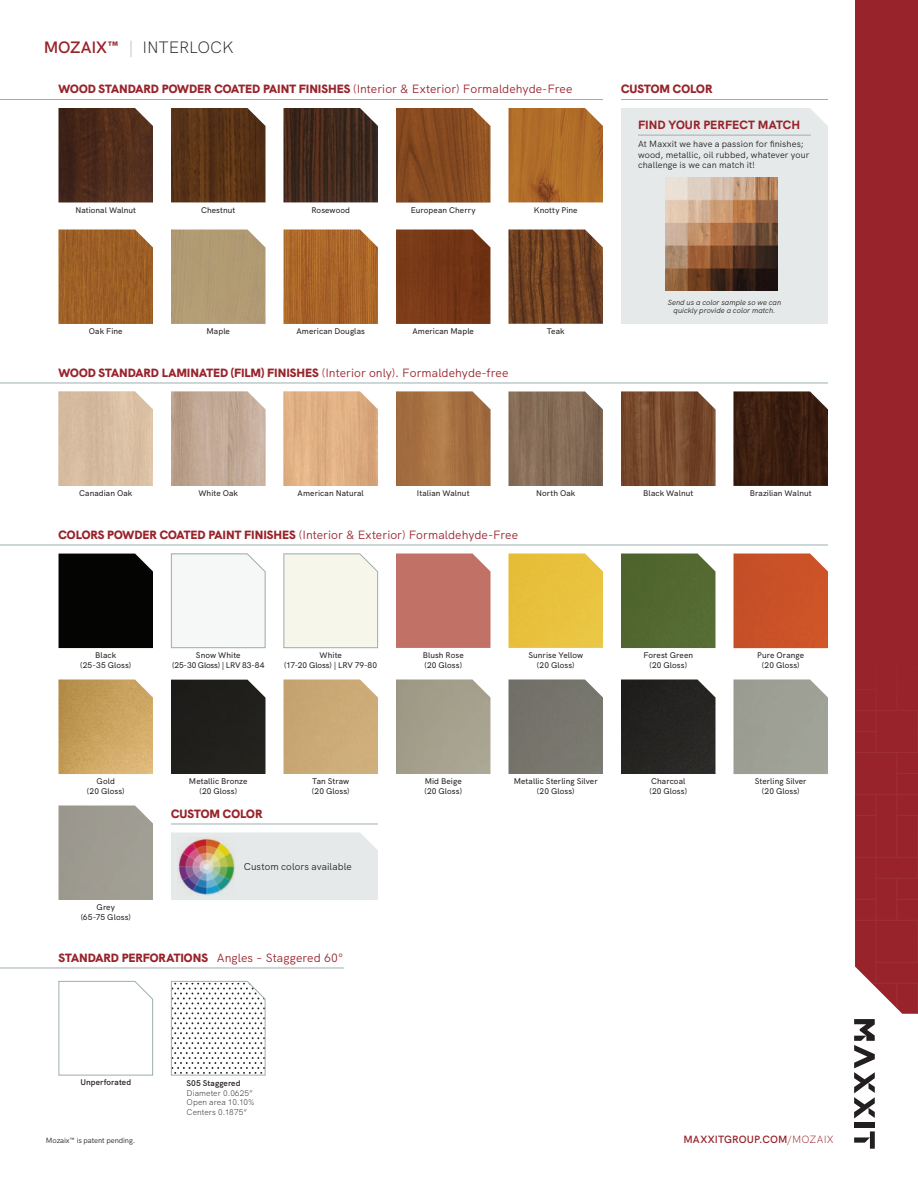
<style>
.page{position:relative;width:918px;height:1188px;background:#fff}
.page>*{position:absolute;margin:0;border:0;box-sizing:border-box;transform-origin:0 0}
.t1{font:300 16.5px "HK Grotesk";letter-spacing:-.01em;color:#231f20}
.t2{font:900 12px "HK Grotesk";color:#98232b}
.t3{font:12px "HK Grotesk";letter-spacing:.005em;color:#98232b}
.t4{font:800 12px "HK Grotesk";letter-spacing:.005em;color:#98232b}
.t5{font:600 10.5px "HK Grotesk";letter-spacing:.01em;color:#98232b}
.t6{font:9.9px "HK Grotesk";letter-spacing:.005em;color:#231f20}
.t7{font:9px/10.5px "HK Grotesk";letter-spacing:.01em;color:#231f20}
.t8{font:500 8.25px "HK Grotesk";letter-spacing:.005em;color:#231f20}
.perf_caption{font:300 8.25px/9.8px "HK Grotesk";letter-spacing:.01em;color:#231f20}
.perf_caption_hd{font:600 8.25px "HK Grotesk";letter-spacing:.005em;color:#231f20}
.t9{font:500 8.25px "HK Grotesk";letter-spacing:-.015em;color:#231f20}
.t10{font:italic 7.5px/8.2px "HK Grotesk";letter-spacing:.01em;color:#231f20;text-align:center}
.t11{font:7.5px "HK Grotesk";letter-spacing:-.01em;color:#231f20}
.s1{font-weight:600;color:#98232b}
.s2{color:#9daeae}
.s3{font-weight:400}
.s4{font-weight:900}
.s5{font-weight:300}
</style>
<div class="page">
<div style="left:855px;top:0;width:63px;height:1014px;background:#98232b"></div>
<hr style="left:876px;top:962px;width:42px;height:1px;background:#231f20">
<hr style="left:875px;top:815px;width:1px;height:42px;background:#231f20">
<hr style="left:875px;top:920px;width:1px;height:42px;background:#231f20">
<hr style="left:896px;top:669px;width:1px;height:42px;background:#231f20">
<hr style="left:855px;top:500px;width:42px;height:1px;background:#231f20">
<svg style="left:855px;top:584px;width:20px;height:1px"></svg>
<svg style="left:855px;top:500px;width:1px;height:42px"></svg>
<hr style="left:896px;top:983px;width:1px;height:31px;background:#231f20">
<svg style="left:897px;top:563px;width:21px;height:22px"></svg>
<svg style="left:855px;top:962px;width:21px;height:22px"></svg>
<hr style="left:875px;top:543px;width:1px;height:42px;background:#231f20">
<svg style="left:917px;top:984px;width:1px;height:30px"></svg>
<svg style="left:876px;top:605px;width:41px;height:1px"></svg>
<hr style="left:875px;top:648px;width:1px;height:63px;background:#231f20">
<hr style="left:876px;top:983px;width:42px;height:1px;background:#231f20">
<svg style="left:896px;top:500px;width:22px;height:43px"></svg>
<hr style="left:917px;top:920px;width:1px;height:42px;background:#231f20">
<div style="left:855px;top:710px;width:63px;height:106px;background:#98232b"></div>
<hr style="left:855px;top:542px;width:42px;height:1px;background:#231f20">
<hr style="left:875px;top:585px;width:1px;height:42px;background:#231f20">
<hr style="left:855px;top:585px;width:1px;height:42px;background:#231f20">
<hr style="left:896px;top:794px;width:1px;height:63px;background:#231f20">
<hr style="left:855px;top:920px;width:1px;height:63px;background:#231f20">
<hr style="left:917px;top:815px;width:1px;height:42px;background:#231f20">
<hr style="left:896px;top:543px;width:1px;height:63px;background:#231f20">
<hr style="left:917px;top:585px;width:1px;height:42px;background:#231f20">
<div style="left:855px;top:626px;width:63px;height:64px;background:#98232b"></div>
<div style="left:855px;top:857px;width:63px;height:64px;background:#98232b"></div>
<div style="left:854px;top:1122px;width:21px;height:5px;background:#231f20"></div>
<svg style="left:854px;top:1131px;width:21px;height:18px"></svg>
<svg style="left:854px;top:1019px;width:21px;height:100px"></svg>
<img style="left:508px;top:108px;width:95px;height:94px">
<img style="left:508px;top:230px;width:95px;height:94px">
<img style="left:59px;top:392px;width:94px;height:94px">
<img style="left:171px;top:392px;width:95px;height:94px">
<img style="left:284px;top:392px;width:94px;height:94px">
<img style="left:396px;top:392px;width:94px;height:94px">
<img style="left:508px;top:392px;width:95px;height:94px">
<img style="left:621px;top:392px;width:95px;height:94px">
<img style="left:734px;top:392px;width:94px;height:94px">
<img style="left:396px;top:108px;width:94px;height:95px">
<img style="left:396px;top:230px;width:94px;height:94px">
<img style="left:284px;top:108px;width:94px;height:94px">
<img style="left:284px;top:230px;width:94px;height:94px">
<img style="left:171px;top:108px;width:95px;height:94px">
<div style="left:171px;top:230px;width:95px;height:94px;background:#b19b73"></div>
<img style="left:59px;top:108px;width:94px;height:94px">
<img style="left:59px;top:230px;width:94px;height:94px">
<div style="left:621px;top:108px;width:207px;height:216px;background:#e6e9e9"></div>
<img style="left:665px;top:178px;width:112px;height:112px">
<hr style="left:0;top:99px;width:603px;height:1px;background:#9daeae">
<hr style="left:621px;top:99px;width:207px;height:1px;background:#9daeae">
<hr style="left:171px;top:824px;width:207px;height:1px;background:#9daeae">
<hr style="left:0;top:383px;width:828px;height:1px;background:#9daeae">
<hr style="left:0;top:545px;width:828px;height:1px;background:#9daeae">
<hr style="left:638px;top:135px;width:173px;height:1px;background:#9daeae">
<div style="left:58px;top:554px;width:95px;height:94px;background:#040503"></div>
<svg style="left:171px;top:553px;width:95px;height:95px"></svg>
<svg style="left:283px;top:553px;width:95px;height:95px;background:#f2f3e9"></svg>
<div style="left:171px;top:832px;width:207px;height:68px;background:#e6e9e9"></div>
<img style="left:177px;top:838px;width:58px;height:58px">
<div style="left:396px;top:554px;width:94px;height:94px;background:#c17166"></div>
<img style="left:508px;top:554px;width:95px;height:94px">
<div style="left:508px;top:680px;width:95px;height:94px;background:#76756c"></div>
<div style="left:621px;top:554px;width:95px;height:94px;background:#526830"></div>
<div style="left:621px;top:680px;width:95px;height:94px;background:#252422"></div>
<div style="left:734px;top:554px;width:94px;height:94px;background:#ca5128"></div>
<img style="left:58px;top:680px;width:95px;height:94px">
<div style="left:58px;top:806px;width:95px;height:94px;background:#9f9b92"></div>
<div style="left:171px;top:680px;width:95px;height:94px;background:#201f1c"></div>
<hr style="left:0;top:968px;width:344px;height:1px;background:#9daeae">
<svg style="left:58px;top:981px;width:95px;height:95px"></svg>
<svg style="left:171px;top:981px;width:95px;height:95px"></svg>
<p class="t1" style="left:44px;top:34px;width:192px"><span class="s1">MOZAIX™</span> <span class="s2">|</span> INTERLOCK</p>
<p class="t2" style="left:58px;top:79px;width:515px">WOOD STANDARD POWDER COATED PAINT FINISHES <span class="s3">(Interior &amp; Exterior) Formaldehyde-Free</span></p>
<p class="t2" style="left:621px;top:79px;width:93px">CUSTOM COLOR</p>
<p class="t4" style="left:638px;top:115px;width:164px">FIND YOUR PERFECT MATCH</p>
<p class="t7" style="left:638px;top:138px;width:173px">At Maxxit we have a passion for finishes; wood, metallic, oil rubbed, whatever your challenge is we can match it!</p>
<p class="t8" style="left:75px;top:203px;width:62px">National Walnut</p>
<p class="t8" style="left:201px;top:203px;width:36px">Chestnut</p>
<p class="t8" style="left:311px;top:203px;width:40px">Rosewood</p>
<p class="t8" style="left:411px;top:204px;width:66px">European Cherry</p>
<p class="t8" style="left:534px;top:203px;width:45px">Knotty Pine</p>
<p class="t10" style="left:668px;top:297px;width:115px">Send us a color sample so we can quickly provide a color match.</p>
<p class="t8" style="left:89px;top:325px;width:35px">Oak Fine</p>
<p class="t8" style="left:207px;top:325px;width:25px">Maple</p>
<p class="t8" style="left:296px;top:325px;width:70px">American Douglas</p>
<p class="t8" style="left:412px;top:325px;width:63px">American Maple</p>
<p class="t8" style="left:547px;top:325px;width:19px">Teak</p>
<p class="t2" style="left:58px;top:363px;width:451px">WOOD STANDARD LAMINATED (FILM) FINISHES <span class="s3">(Interior only). Formaldehyde-free</span></p>
<p class="t8" style="left:79px;top:487px;width:55px">Canadian Oak</p>
<p class="t8" style="left:198px;top:487px;width:41px">White Oak</p>
<p class="t8" style="left:298px;top:487px;width:68px">American Natural</p>
<p class="t8" style="left:417px;top:487px;width:54px">Italian Walnut</p>
<p class="t8" style="left:536px;top:487px;width:41px">North Oak</p>
<p class="t8" style="left:643px;top:487px;width:52px">Black Walnut</p>
<p class="t8" style="left:750px;top:487px;width:63px">Brazilian Walnut</p>
<p class="t3" style="left:58px;top:525px;width:461px"><span class="s4">COLORS POWDER COATED PAINT FINISHES</span> (Interior &amp; Exterior) Formaldehyde-Free</p>
<p class="t8" style="left:95px;top:649px;width:23px">Black</p>
<p class="t8" style="left:80px;top:659px;width:53px">(25-35 Gloss)</p>
<p class="t8" style="left:196px;top:649px;width:46px">Snow White</p>
<p class="t9" style="left:172px;top:659px;width:94px">(25-30 Gloss) | LRV 83-84</p>
<p class="t8" style="left:320px;top:649px;width:24px">White</p>
<p class="t8" style="left:284px;top:659px;width:94px">(17-20 Gloss) | LRV 79-80</p>
<p class="t8" style="left:423px;top:649px;width:43px">Blush Rose</p>
<p class="t8" style="left:424px;top:659px;width:39px">(20 Gloss)</p>
<p class="t8" style="left:528px;top:649px;width:56px">Sunrise Yellow</p>
<p class="t8" style="left:537px;top:659px;width:39px">(20 Gloss)</p>
<p class="t8" style="left:97px;top:775px;width:20px">Gold</p>
<p class="t8" style="left:87px;top:785px;width:39px">(20 Gloss)</p>
<p class="t8" style="left:97px;top:901px;width:20px">Grey</p>
<p class="t8" style="left:81px;top:911px;width:52px">(65-75 Gloss)</p>
<p class="t8" style="left:189px;top:775px;width:60px">Metallic Bronze</p>
<p class="t8" style="left:199px;top:785px;width:39px">(20 Gloss)</p>
<p class="t2" style="left:171px;top:804px;width:93px">CUSTOM COLOR</p>
<p class="t8" style="left:312px;top:775px;width:39px">Tan Straw</p>
<p class="t8" style="left:312px;top:785px;width:39px">(20 Gloss)</p>
<p class="t6" style="left:244px;top:859px;width:109px">Custom colors available</p>
<p class="t2" style="left:58px;top:948px;width:287px">STANDARD PERFORATIONS <span class="s3">Angles – Staggered 60°</span></p>
<p class="perf_caption_hd" style="left:80px;top:1076px;width:52px">Unperforated</p>
<p class="perf_caption_hd" style="left:187px;top:1076px;width:55px">S05 Staggered</p>
<p class="perf_caption" style="left:187px;top:1087px;width:70px">Diameter 0.0625”<br>Open area 10.10%<br>Centers 0.1875”</p>
<p class="t8" style="left:425px;top:775px;width:38px">Mid Beige</p>
<p class="t8" style="left:424px;top:785px;width:39px">(20 Gloss)</p>
<p class="t8" style="left:514px;top:775px;width:85px">Metallic Sterling Silver</p>
<p class="t8" style="left:537px;top:785px;width:39px">(20 Gloss)</p>
<p class="t8" style="left:643px;top:649px;width:51px">Forest Green</p>
<p class="t8" style="left:649px;top:659px;width:39px">(20 Gloss)</p>
<p class="t8" style="left:651px;top:775px;width:36px">Charcoal</p>
<p class="t8" style="left:649px;top:785px;width:39px">(20 Gloss)</p>
<p class="t8" style="left:757px;top:649px;width:48px">Pure Orange</p>
<p class="t8" style="left:762px;top:659px;width:39px">(20 Gloss)</p>
<p class="t8" style="left:755px;top:775px;width:53px">Sterling Silver</p>
<p class="t8" style="left:762px;top:785px;width:39px">(20 Gloss)</p>
<p class="t11" style="left:46px;top:1135px;width:91px">Mozaix™ is patent pending.</p>
<p class="t5" style="left:684px;top:1131px;width:152px">MAXXITGROUP.COM<span class="s5">/MOZAIX</span></p>
</div>
